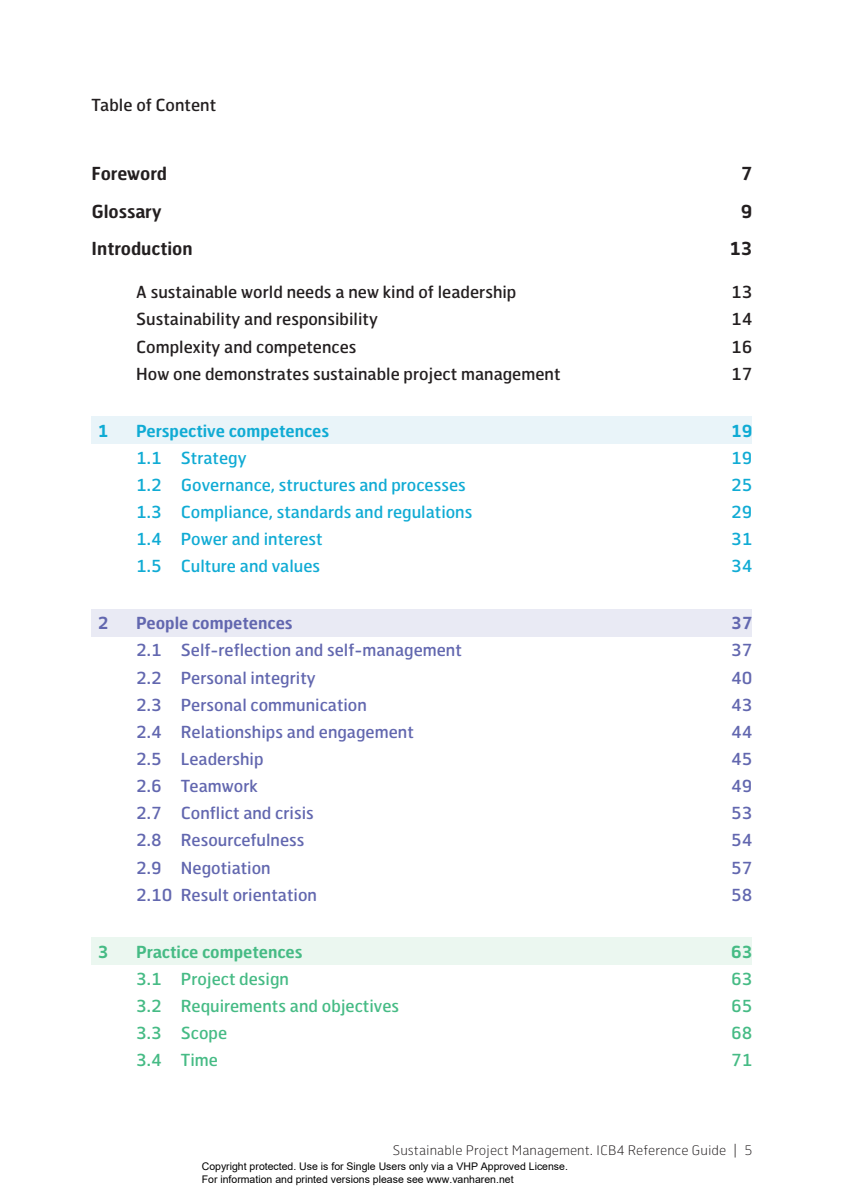
<style>
.page{position:relative;width:844px;height:1191px;background:#fff}
.page>*{position:absolute;margin:0;border:0;box-sizing:border-box;transform-origin:0 0}
.t1{font:700 17.85px "Hermes Maia 4 Tab";color:#231f20}
.t2{font:16.62px "Hermes Maia 4 Tab";color:#6267af}
.t3{font:16.62px "Hermes Maia 4 Tab";color:#231f20}
.t4{font:16.62px "Hermes Maia 4 Tab";color:#10abd4}
.t5{font:16.62px "Hermes Maia 4 Tab";color:#46bb85}
.t6{font:700 16.62px "Hermes Maia 4 Tab";color:#10abd4}
.t7{font:700 16.62px "Hermes Maia 4 Tab";color:#46bb85}
.t8{font:700 16.62px "Hermes Maia 4 Tab";color:#6267af}
.t9{font:100 13.12px "Hermes Maia OT2";color:#231f20}
.t10{font:10.5px/12.6px "Arial";color:#000}
</style>
<div class="page">
<div style="left:92px;top:416px;width:660px;height:28px;background:#e9f4f9"></div>
<div style="left:92px;top:609px;width:660px;height:27px;background:#e9eaf4"></div>
<div style="left:92px;top:937px;width:660px;height:27px;background:#ebf7f0"></div>
<p class="t3" style="left:92px;top:94px;width:126px">Table of Content</p>
<p class="t1" style="left:92px;top:162px;width:77px">Foreword</p>
<p class="t1" style="left:740px;top:162px;width:13px">7</p>
<p class="t1" style="left:92px;top:199px;width:71px">Glossary</p>
<p class="t1" style="left:740px;top:199px;width:13px">9</p>
<p class="t1" style="left:92px;top:237px;width:102px">Introduction</p>
<p class="t1" style="left:729px;top:237px;width:24px">13</p>
<p class="t3" style="left:136px;top:281px;width:381px">A sustainable world needs a new kind of leadership</p>
<p class="t3" style="left:730px;top:281px;width:23px">13</p>
<p class="t3" style="left:136px;top:308px;width:243px">Sustainability and responsibility</p>
<p class="t3" style="left:730px;top:308px;width:23px">14</p>
<p class="t3" style="left:136px;top:335px;width:222px">Complexity and competences</p>
<p class="t3" style="left:730px;top:335px;width:23px">16</p>
<p class="t3" style="left:136px;top:363px;width:425px">How one demonstrates sustainable project management</p>
<p class="t3" style="left:730px;top:363px;width:23px">17</p>
<p class="t6" style="left:98px;top:419px;width:12px">1</p>
<p class="t6" style="left:136px;top:419px;width:194px">Perspective competences</p>
<p class="t6" style="left:730px;top:419px;width:23px">19</p>
<p class="t4" style="left:136px;top:447px;width:112px">1.1 Strategy</p>
<p class="t4" style="left:730px;top:447px;width:23px">19</p>
<p class="t4" style="left:136px;top:474px;width:331px">1.2 Governance, structures and processes</p>
<p class="t4" style="left:730px;top:474px;width:23px">25</p>
<p class="t4" style="left:136px;top:501px;width:337px">1.3 Compliance, standards and regulations</p>
<p class="t4" style="left:730px;top:501px;width:23px">29</p>
<p class="t4" style="left:136px;top:528px;width:188px">1.4 Power and interest</p>
<p class="t4" style="left:730px;top:528px;width:23px">31</p>
<p class="t4" style="left:136px;top:555px;width:185px">1.5 Culture and values</p>
<p class="t4" style="left:730px;top:555px;width:23px">34</p>
<p class="t8" style="left:98px;top:612px;width:12px">2</p>
<p class="t8" style="left:136px;top:612px;width:158px">People competences</p>
<p class="t8" style="left:730px;top:612px;width:23px">37</p>
<p class="t2" style="left:136px;top:639px;width:327px">2.1 Self-reflection and self-management</p>
<p class="t2" style="left:730px;top:639px;width:23px">37</p>
<p class="t2" style="left:136px;top:666px;width:181px">2.2 Personal integrity</p>
<p class="t2" style="left:730px;top:666px;width:23px">40</p>
<p class="t2" style="left:136px;top:693px;width:232px">2.3 Personal communication</p>
<p class="t2" style="left:730px;top:693px;width:23px">43</p>
<p class="t2" style="left:136px;top:721px;width:279px">2.4 Relationships and engagement</p>
<p class="t2" style="left:730px;top:721px;width:23px">44</p>
<p class="t2" style="left:136px;top:748px;width:129px">2.5 Leadership</p>
<p class="t2" style="left:730px;top:748px;width:23px">45</p>
<p class="t2" style="left:136px;top:775px;width:123px">2.6 Teamwork</p>
<p class="t2" style="left:730px;top:775px;width:23px">49</p>
<p class="t2" style="left:136px;top:802px;width:179px">2.7 Conflict and crisis</p>
<p class="t2" style="left:730px;top:802px;width:23px">53</p>
<p class="t2" style="left:136px;top:829px;width:170px">2.8 Resourcefulness</p>
<p class="t2" style="left:730px;top:829px;width:23px">54</p>
<p class="t2" style="left:136px;top:856px;width:136px">2.9 Negotiation</p>
<p class="t2" style="left:730px;top:856px;width:23px">57</p>
<p class="t2" style="left:136px;top:883px;width:182px">2.10 Result orientation</p>
<p class="t2" style="left:730px;top:883px;width:23px">58</p>
<p class="t7" style="left:98px;top:940px;width:12px">3</p>
<p class="t7" style="left:136px;top:940px;width:168px">Practice competences</p>
<p class="t7" style="left:730px;top:940px;width:23px">63</p>
<p class="t5" style="left:136px;top:967px;width:154px">3.1 Project design</p>
<p class="t5" style="left:730px;top:967px;width:23px">63</p>
<p class="t5" style="left:136px;top:995px;width:264px">3.2 Requirements and objectives</p>
<p class="t5" style="left:730px;top:995px;width:23px">65</p>
<p class="t5" style="left:136px;top:1022px;width:92px">3.3 Scope</p>
<p class="t5" style="left:730px;top:1022px;width:23px">68</p>
<p class="t5" style="left:136px;top:1049px;width:83px">3.4 Time</p>
<p class="t5" style="left:730px;top:1049px;width:23px">71</p>
<p class="t9" style="left:392px;top:1141px;width:361px">Sustainable Project Management. ICB4 Reference Guide | 5</p>
<p class="t10" style="left:202px;top:1160px;width:367px">Copyright protected. Use is for Single Users only via a VHP Approved License.<br>For information and printed versions please see www.vanharen.net</p>
</div>
